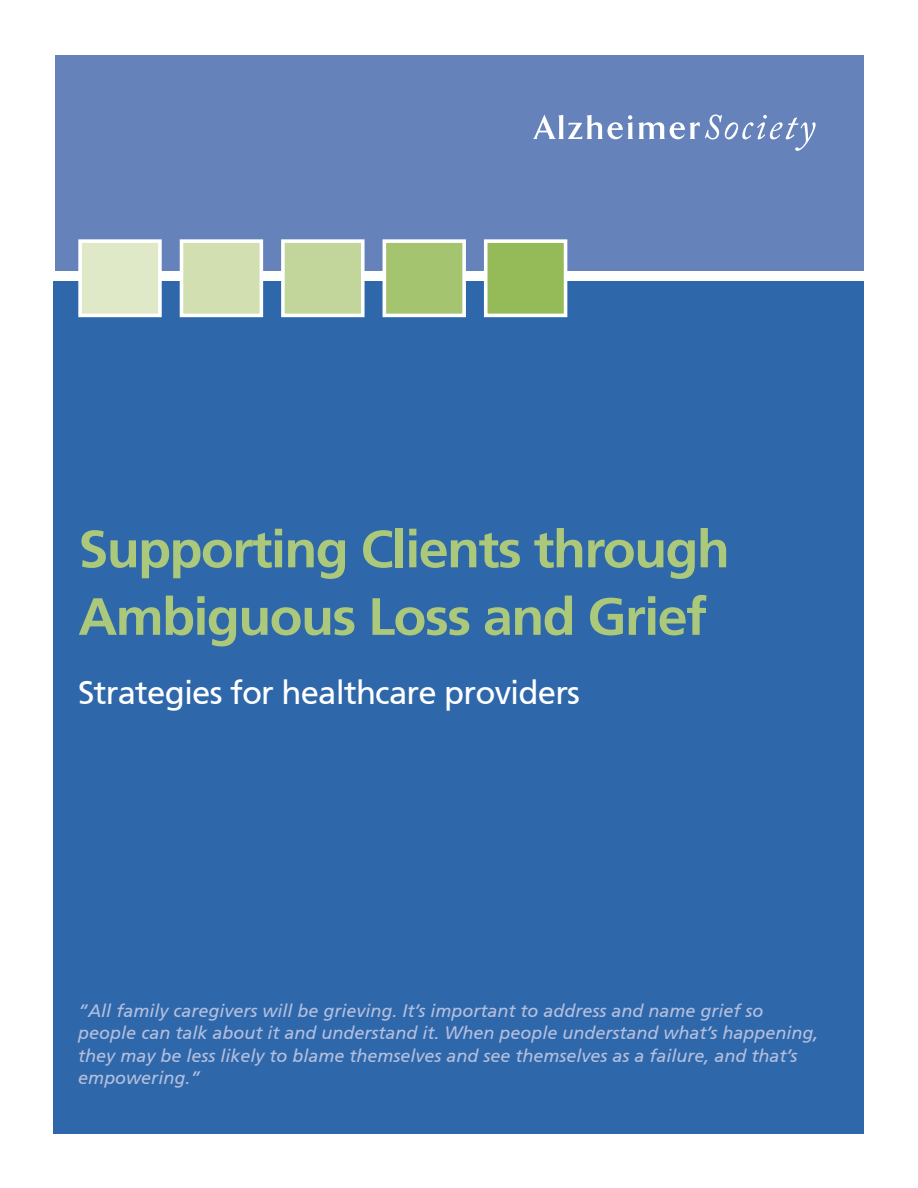
<style>
.page{position:relative;width:918px;height:1188px;background:#fff}
.page>*{position:absolute;margin:0;border:0;box-sizing:border-box;transform-origin:0 0}
.t1{font:700 52.35px/67.5px "Frutiger 65";letter-spacing:-.03em;color:#acc87a}
.t2{font:32.85px "Frutiger 55 Roman";letter-spacing:-.025em;color:#fff}
.t3{font:italic 18px/22.5px "Frutiger 56";color:#b5bfde}
</style>
<div class="page">
<div style="left:53px;top:282px;width:811px;height:852px;background:#2e68aa"></div>
<div style="left:55px;top:55px;width:809px;height:216px;background:#6582ba"></div>
<svg style="left:533px;top:114px;width:283px;height:37px"></svg>
<div style="left:78px;top:239px;width:84px;height:78px;background:#dfe8c7;border:4px solid #fff"></div>
<div style="left:281px;top:239px;width:84px;height:78px;background:#c2d69b;border:4px solid #fff"></div>
<div style="left:484px;top:239px;width:83px;height:78px;background:#95bb59;border:4px solid #fff"></div>
<div style="left:180px;top:239px;width:83px;height:78px;background:#d1dfb1;border:4px solid #fff"></div>
<div style="left:383px;top:239px;width:83px;height:78px;background:#a5c46f;border:4px solid #fff"></div>
<p class="t1" style="left:78px;top:516px;width:653px">Supporting Clients through<br>Ambiguous Loss and Grief</p>
<p class="t2" style="left:78px;top:673px;width:503px">Strategies for healthcare providers</p>
<p class="t3" style="left:78px;top:999px;width:742px">“All family caregivers will be grieving. It’s important to address and name grief so people can talk about it and understand it. When people understand what’s happening, they may be less likely to blame themselves and see themselves as a failure, and that’s empowering.”</p>
</div>
